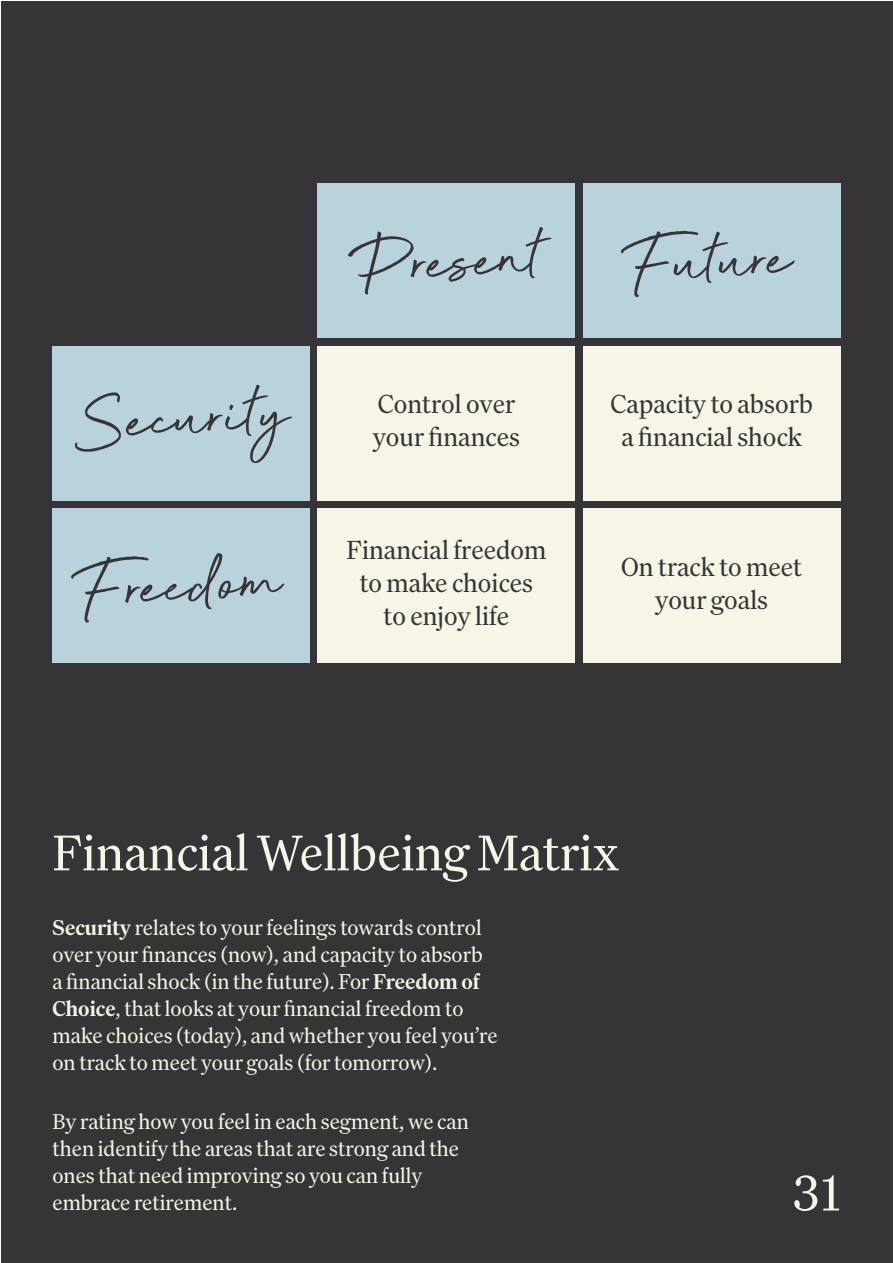
<style>
.page{position:relative;width:893px;height:1263px;background:#fff}
.page>*{position:absolute;margin:0;border:0;box-sizing:border-box;transform-origin:0 0}
.t1{font:85.8px "Beyond Infinity";color:#363436}
.t2{font:52.5px "Family";color:#f7f5e6}
.t3{font:27.45px/33px "Family";color:#363436;text-align:center}
.t4{font:22.5px/27px "Family";color:#f7f5e6}
.s1{font-weight:700}
</style>
<div class="page">
<div style="left:1px;top:1px;width:892px;height:1262px;background:#363436"></div>
<div style="left:318px;top:184px;width:257px;height:154px;background:#b9d3dc"></div>
<div style="left:583px;top:184px;width:257px;height:154px;background:#b9d3dc"></div>
<div style="left:53px;top:508px;width:257px;height:155px;background:#b9d3dc"></div>
<div style="left:318px;top:508px;width:257px;height:155px;background:#f7f5e6"></div>
<div style="left:583px;top:508px;width:257px;height:155px;background:#f7f5e6"></div>
<div style="left:318px;top:346px;width:257px;height:154px;background:#f7f5e6"></div>
<div style="left:53px;top:346px;width:257px;height:154px;background:#b9d3dc"></div>
<div style="left:583px;top:346px;width:257px;height:154px;background:#f7f5e6"></div>
<h1 class="t1" style="left:70px;top:371px;width:219px;rotate:-3deg">Security</h1>
<h1 class="t1" style="left:79px;top:538px;width:200px;rotate:-3deg">Freedom</h1>
<h1 class="t1" style="left:347px;top:214px;width:443px;rotate:-3deg">Present Future</h1>
<p class="t3" style="left:373px;top:388px;width:149px;text-align:left">Control over your finances</p>
<p class="t3" style="left:610px;top:388px;width:204px">Capacity to absorb</p>
<p class="t3" style="left:621px;top:421px;width:182px">a financial shock</p>
<p class="t3" style="left:346px;top:534px;width:202px">Financial freedom to make choices to enjoy life</p>
<p class="t3" style="left:621px;top:550px;width:182px">On track to meet</p>
<p class="t3" style="left:655px;top:583px;width:114px">your goals</p>
<h2 class="t2" style="left:52px;top:823px;width:568px">Financial Wellbeing Matrix</h2>
<p class="t4" style="left:52px;top:914px;width:447px"><span class="s1">Security</span> relates to your feelings towards control over your finances (now), and capacity to absorb a financial shock (in the future). For <span class="s1">Freedom of Choice</span>, that looks at your financial freedom to make choices (today), and whether you feel you’re on track to meet your goals (for tomorrow).</p>
<p class="t4" style="left:52px;top:1108px;width:418px">By rating how you feel in each segment, we can then identify the areas that are strong and the ones that need improving so you can fully embrace retirement.</p>
<h2 class="t2" style="left:793px;top:1163px;width:48px">31</h2>
</div>
